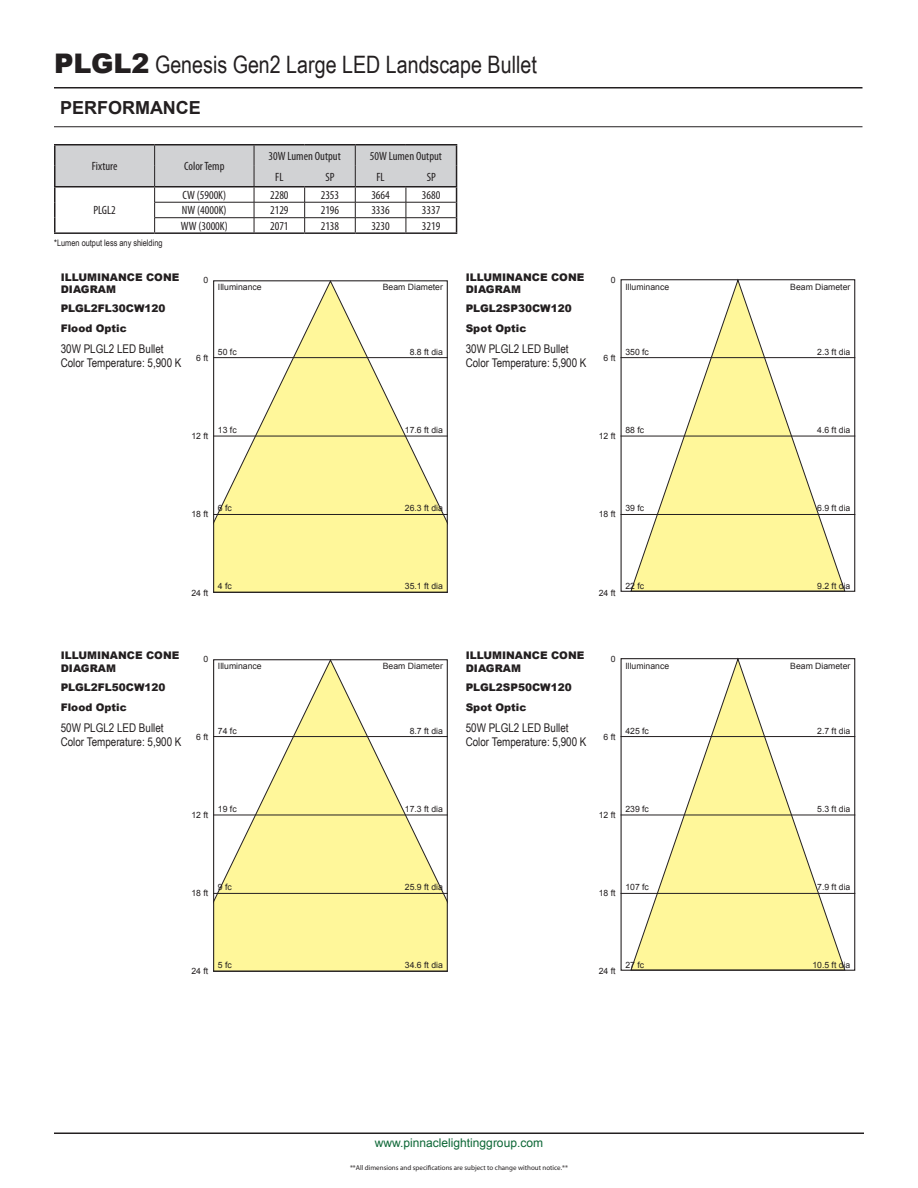
<style>
.page{position:relative;width:918px;height:1188px;background:#fff}
.page>*{position:absolute;margin:0;border:0;box-sizing:border-box;transform-origin:0 0}
.t1{font:24px "Arial Narrow";color:#231f20}
.t2{font:700 18px "Arial";color:#231f20}
.t3{font:12px "Arial Narrow";color:#231f20}
.t4{font:condensed 12px "Myriad Pro";color:#231f20}
.t5{font:12px "Arial";color:#0c6635}
.t6{font:900 10.5px/12.6px "Arial";color:#231f20}
.t7{font:9px "Arial Narrow";color:#231f20}
.t8{font:8.7px "Arial";color:#231f20}
.t9{font:7.05px "Myriad Pro";color:#231f20}
.s1{font-family:"Arial";font-weight:900;font-size:27px}
</style>
<div class="page">
<hr style="left:54px;top:87px;width:808px;height:1px;background:#231f20">
<hr style="left:54px;top:126px;width:808px;height:1px;background:#231f20">
<hr style="left:54px;top:1133px;width:810px;height:1px;background:#231f20">
<svg style="left:215px;top:282px;width:231px;height:309px"></svg>
<div style="left:213px;top:280px;width:235px;height:313px;border:1px solid #231f20"></div>
<hr style="left:213px;top:357px;width:235px;height:1px;background:#231f20">
<hr style="left:213px;top:436px;width:235px;height:1px;background:#231f20">
<hr style="left:213px;top:514px;width:235px;height:1px;background:#231f20">
<svg style="left:631px;top:281px;width:214px;height:309px"></svg>
<div style="left:621px;top:279px;width:234px;height:313px;border:1px solid #231f20"></div>
<hr style="left:621px;top:357px;width:234px;height:1px;background:#231f20">
<hr style="left:621px;top:436px;width:234px;height:1px;background:#231f20">
<hr style="left:621px;top:514px;width:234px;height:1px;background:#231f20">
<hr style="left:54px;top:144px;width:101px;height:2px;background:#231f20">
<hr style="left:155px;top:144px;width:99px;height:2px;background:#231f20">
<hr style="left:254px;top:144px;width:51px;height:2px;background:#231f20">
<hr style="left:305px;top:144px;width:50px;height:2px;background:#231f20">
<hr style="left:355px;top:144px;width:51px;height:2px;background:#231f20">
<hr style="left:406px;top:144px;width:51px;height:2px;background:#231f20">
<hr style="left:54px;top:232px;width:101px;height:2px;background:#231f20">
<svg style="left:54px;top:145px;width:403px;height:88px"></svg>
<hr style="left:155px;top:232px;width:99px;height:2px;background:#231f20">
<hr style="left:254px;top:232px;width:51px;height:2px;background:#231f20">
<hr style="left:305px;top:232px;width:50px;height:2px;background:#231f20">
<hr style="left:355px;top:232px;width:51px;height:2px;background:#231f20">
<hr style="left:406px;top:232px;width:51px;height:2px;background:#231f20">
<svg style="left:215px;top:661px;width:231px;height:309px"></svg>
<div style="left:213px;top:659px;width:235px;height:313px;border:1px solid #231f20"></div>
<hr style="left:213px;top:736px;width:235px;height:1px;background:#231f20">
<hr style="left:213px;top:815px;width:235px;height:1px;background:#231f20">
<hr style="left:213px;top:893px;width:235px;height:1px;background:#231f20">
<svg style="left:631px;top:660px;width:214px;height:309px"></svg>
<div style="left:621px;top:658px;width:234px;height:313px;border:1px solid #231f20"></div>
<hr style="left:621px;top:736px;width:234px;height:1px;background:#231f20">
<hr style="left:621px;top:815px;width:234px;height:1px;background:#231f20">
<hr style="left:621px;top:893px;width:234px;height:1px;background:#231f20">
<p class="t1" style="left:54px;top:47px;width:484px"><span class="s1">PLGL2</span> Genesis Gen2 Large LED Landscape Bullet</p>
<p class="t2" style="left:60px;top:95px;width:142px">PERFORMANCE</p>
<p class="t4" style="left:92px;top:159px;width:27px">Fixture</p>
<p class="t4" style="left:184px;top:159px;width:42px">Color Temp</p>
<p class="t4" style="left:269px;top:149px;width:74px">30W Lumen Output</p>
<p class="t4" style="left:370px;top:149px;width:74px">50W Lumen Output</p>
<p class="t4" style="left:275px;top:170px;width:10px">FL</p>
<p class="t4" style="left:325px;top:170px;width:11px">SP</p>
<p class="t4" style="left:376px;top:170px;width:10px">FL</p>
<p class="t4" style="left:427px;top:170px;width:11px">SP</p>
<p class="t4" style="left:93px;top:203px;width:24px">PLGL2</p>
<p class="t7" style="left:54px;top:237px;width:110px">*Lumen output less any shielding</p>
<p class="t4" style="left:182px;top:188px;width:45px">CW (5900K)</p>
<p class="t4" style="left:270px;top:188px;width:20px">2280</p>
<p class="t4" style="left:321px;top:188px;width:20px">2353</p>
<p class="t4" style="left:371px;top:188px;width:20px">3664</p>
<p class="t4" style="left:422px;top:188px;width:20px">3680</p>
<p class="t4" style="left:182px;top:203px;width:46px">NW (4000K)</p>
<p class="t4" style="left:270px;top:203px;width:20px">2129</p>
<p class="t4" style="left:321px;top:203px;width:20px">2196</p>
<p class="t4" style="left:371px;top:203px;width:20px">3336</p>
<p class="t4" style="left:422px;top:203px;width:20px">3337</p>
<p class="t4" style="left:181px;top:219px;width:48px">WW (3000K)</p>
<p class="t4" style="left:270px;top:219px;width:20px">2071</p>
<p class="t4" style="left:321px;top:219px;width:20px">2138</p>
<p class="t4" style="left:371px;top:219px;width:20px">3230</p>
<p class="t4" style="left:422px;top:219px;width:20px">3219</p>
<p class="t6" style="left:61px;top:270px;width:120px">ILLUMINANCE CONE<br>DIAGRAM</p>
<p class="t6" style="left:61px;top:302px;width:106px">PLGL2FL30CW120</p>
<p class="t6" style="left:61px;top:321px;width:68px">Flood Optic</p>
<p class="t3" style="left:61px;top:340px;width:104px">30W PLGL2 LED Bullet</p>
<p class="t3" style="left:61px;top:354px;width:122px">Color Temperature: 5,900 K</p>
<p class="t8" style="left:203px;top:275px;width:6px">0</p>
<p class="t8" style="left:218px;top:282px;width:45px">Illuminance</p>
<p class="t8" style="left:383px;top:282px;width:62px">Beam Diameter</p>
<p class="t8" style="left:196px;top:352px;width:14px">6 ft</p>
<p class="t8" style="left:218px;top:346px;width:20px">50 fc</p>
<p class="t8" style="left:410px;top:346px;width:35px">8.8 ft dia</p>
<p class="t6" style="left:466px;top:270px;width:120px">ILLUMINANCE CONE<br>DIAGRAM</p>
<p class="t6" style="left:466px;top:302px;width:108px">PLGL2SP30CW120</p>
<p class="t6" style="left:466px;top:321px;width:62px">Spot Optic</p>
<p class="t3" style="left:466px;top:340px;width:104px">30W PLGL2 LED Bullet</p>
<p class="t3" style="left:466px;top:354px;width:122px">Color Temperature: 5,900 K</p>
<p class="t8" style="left:611px;top:275px;width:6px">0</p>
<p class="t8" style="left:625px;top:282px;width:45px">Illuminance</p>
<p class="t8" style="left:790px;top:282px;width:62px">Beam Diameter</p>
<p class="t8" style="left:604px;top:352px;width:14px">6 ft</p>
<p class="t8" style="left:625px;top:346px;width:25px">350 fc</p>
<p class="t8" style="left:817px;top:346px;width:35px">2.3 ft dia</p>
<p class="t8" style="left:191px;top:430px;width:18px">12 ft</p>
<p class="t8" style="left:218px;top:424px;width:20px">13 fc</p>
<p class="t8" style="left:405px;top:424px;width:40px">17.6 ft dia</p>
<p class="t8" style="left:599px;top:430px;width:18px">12 ft</p>
<p class="t8" style="left:625px;top:424px;width:20px">88 fc</p>
<p class="t8" style="left:817px;top:424px;width:35px">4.6 ft dia</p>
<p class="t8" style="left:191px;top:509px;width:18px">18 ft</p>
<p class="t8" style="left:218px;top:503px;width:15px">6 fc</p>
<p class="t8" style="left:405px;top:503px;width:40px">26.3 ft dia</p>
<p class="t8" style="left:599px;top:509px;width:18px">18 ft</p>
<p class="t8" style="left:625px;top:503px;width:20px">39 fc</p>
<p class="t8" style="left:817px;top:503px;width:35px">6.9 ft dia</p>
<p class="t8" style="left:191px;top:587px;width:18px">24 ft</p>
<p class="t8" style="left:218px;top:580px;width:15px">4 fc</p>
<p class="t8" style="left:405px;top:580px;width:40px">35.1 ft dia</p>
<p class="t6" style="left:61px;top:649px;width:120px">ILLUMINANCE CONE<br>DIAGRAM</p>
<p class="t6" style="left:61px;top:681px;width:106px">PLGL2FL50CW120</p>
<p class="t6" style="left:61px;top:700px;width:68px">Flood Optic</p>
<p class="t3" style="left:61px;top:719px;width:104px">50W PLGL2 LED Bullet</p>
<p class="t3" style="left:61px;top:733px;width:122px">Color Temperature: 5,900 K</p>
<p class="t8" style="left:203px;top:654px;width:6px">0</p>
<p class="t8" style="left:218px;top:661px;width:45px">Illuminance</p>
<p class="t8" style="left:383px;top:661px;width:62px">Beam Diameter</p>
<p class="t8" style="left:196px;top:731px;width:14px">6 ft</p>
<p class="t8" style="left:218px;top:725px;width:20px">74 fc</p>
<p class="t8" style="left:410px;top:725px;width:35px">8.7 ft dia</p>
<p class="t8" style="left:191px;top:809px;width:18px">12 ft</p>
<p class="t8" style="left:218px;top:803px;width:20px">19 fc</p>
<p class="t8" style="left:405px;top:803px;width:40px">17.3 ft dia</p>
<p class="t8" style="left:599px;top:587px;width:18px">24 ft</p>
<p class="t8" style="left:625px;top:580px;width:20px">22 fc</p>
<p class="t8" style="left:817px;top:580px;width:35px">9.2 ft dia</p>
<p class="t6" style="left:466px;top:649px;width:120px">ILLUMINANCE CONE<br>DIAGRAM</p>
<p class="t6" style="left:466px;top:681px;width:108px">PLGL2SP50CW120</p>
<p class="t6" style="left:466px;top:700px;width:62px">Spot Optic</p>
<p class="t3" style="left:466px;top:719px;width:104px">50W PLGL2 LED Bullet</p>
<p class="t3" style="left:466px;top:733px;width:122px">Color Temperature: 5,900 K</p>
<p class="t8" style="left:611px;top:654px;width:6px">0</p>
<p class="t8" style="left:625px;top:661px;width:45px">Illuminance</p>
<p class="t8" style="left:790px;top:661px;width:62px">Beam Diameter</p>
<p class="t8" style="left:604px;top:731px;width:14px">6 ft</p>
<p class="t8" style="left:625px;top:725px;width:25px">425 fc</p>
<p class="t8" style="left:817px;top:725px;width:35px">2.7 ft dia</p>
<p class="t8" style="left:599px;top:809px;width:18px">12 ft</p>
<p class="t8" style="left:625px;top:803px;width:25px">239 fc</p>
<p class="t8" style="left:817px;top:803px;width:35px">5.3 ft dia</p>
<p class="t8" style="left:191px;top:888px;width:18px">18 ft</p>
<p class="t8" style="left:218px;top:881px;width:15px">9 fc</p>
<p class="t8" style="left:191px;top:966px;width:18px">24 ft</p>
<p class="t8" style="left:218px;top:959px;width:15px">5 fc</p>
<p class="t8" style="left:405px;top:881px;width:40px">25.9 ft dia</p>
<p class="t8" style="left:405px;top:959px;width:40px">34.6 ft dia</p>
<p class="t8" style="left:599px;top:888px;width:18px">18 ft</p>
<p class="t8" style="left:625px;top:881px;width:25px">107 fc</p>
<p class="t8" style="left:599px;top:966px;width:18px">24 ft</p>
<p class="t8" style="left:625px;top:959px;width:20px">27 fc</p>
<p class="t8" style="left:817px;top:881px;width:35px">7.9 ft dia</p>
<p class="t8" style="left:812px;top:959px;width:40px">10.5 ft dia</p>
<p class="t5" style="left:375px;top:1135px;width:170px">www.pinnaclelightinggroup.com</p>
<p class="t9" style="left:350px;top:1163px;width:219px">**All dimensions and specifications are subject to change without notice.**</p>
</div>
